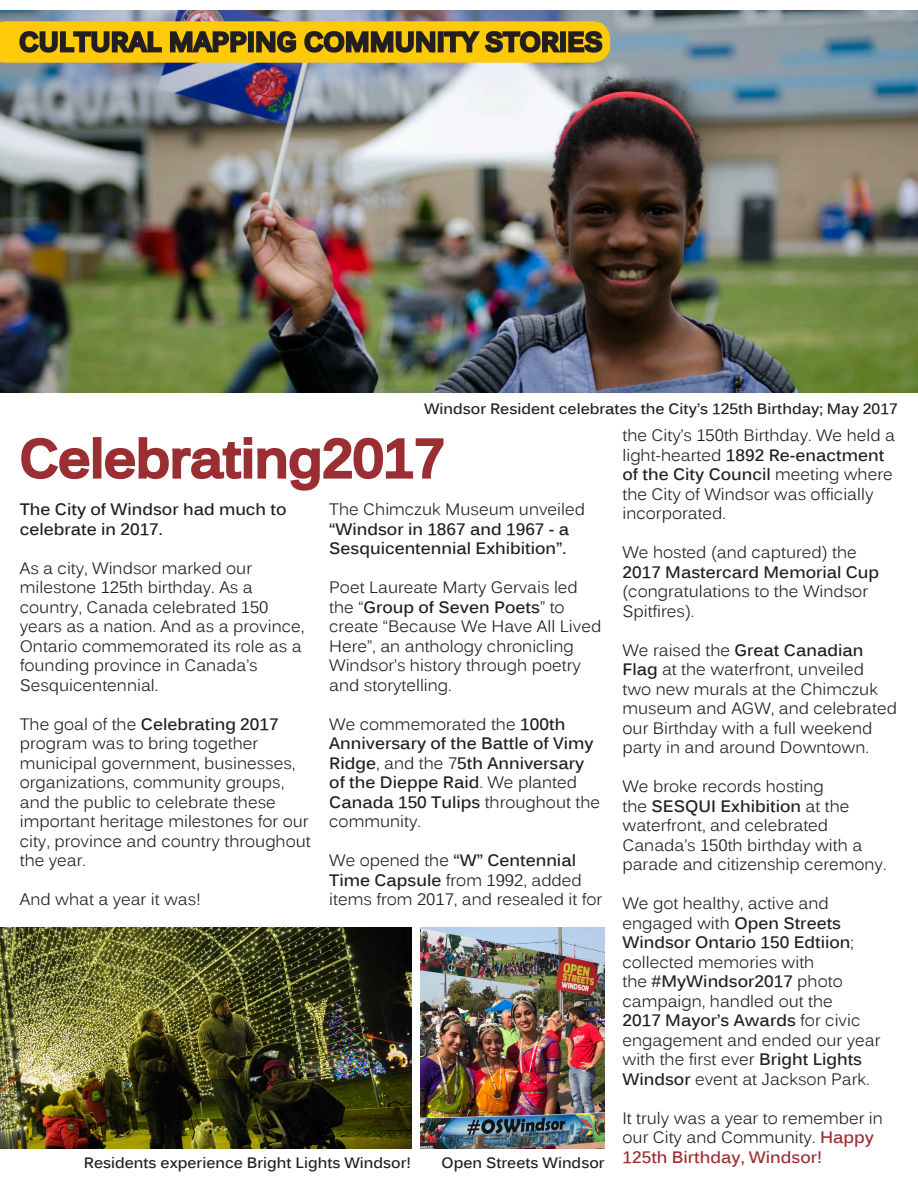
<style>
.page{position:relative;width:918px;height:1188px;background:#fff}
.page>*{position:absolute;margin:0;border:0;box-sizing:border-box;transform-origin:0 0}
.t1{font:700 52.5px "Kalinga";color:#9a2e32}
.t2{font:16.5px/19.5px "Kalinga";color:#231f20}
.t3{font:700 16.5px/19.5px "Kalinga";color:#231f20}
.t4{font:700 15px "Kalinga";color:#231f20}
.s1{font-weight:700}
.s2{font-weight:400}
.s3{font-weight:700;color:#9a2e32}
</style>
<div class="page">
<img style="left:420px;top:927px;width:185px;height:222px">
<img style="left:0;top:927px;width:411px;height:222px">
<img style="left:0;top:10px;width:918px;height:382px">
<svg style="left:0;top:18px;width:610px;height:45px"></svg>
<svg style="left:21px;top:437px;width:69px;height:43px"></svg>
<div style="left:93px;top:437px;width:8px;height:42px;border:3px solid #9a2e32"></div>
<svg style="left:105px;top:437px;width:339px;height:54px"></svg>
<p class="t4" style="left:424px;top:399px;width:475px">Windsor Resident celebrates the City’s 125th Birthday; May 2017</p>
<h2 class="t1" style="left:20px;top:424px;width:426px">Celebrating2017</h2>
<h3 class="t3" style="left:20px;top:501px;width:268px">The City of Windsor had much to celebrate in 2017.</h3>
<p class="t2" style="left:20px;top:560px;width:286px">As a city, Windsor marked our milestone 125th birthday. As a country, Canada celebrated 150 years as a nation. And as a province,<br>Ontario commemorated its role as a founding province in Canada’s<br>S esquicentennial.</p>
<p class="t2" style="left:20px;top:716px;width:293px">The goal of the <span class="s1">Celebrating 2017 </span>program was to bring together municipal government, businesses, organizations, community groups, and the public to celebrate these important heritage milestones for our city, province and country throughout the year.</p>
<p class="t2" style="left:20px;top:891px;width:183px">And what a year it was!</p>
<p class="t3" style="left:329px;top:501px;width:257px"><span class="s2">The Chimczuk Museum unveiled </span>“Windsor in 1867 and 1967 - a<br>Sesquicentennial Exhibition”.</p>
<p class="t2" style="left:329px;top:579px;width:274px">Poet Laureate Marty Gervais led the “<span class="s1">Group of Seven Poets</span>” to create “Because We Have All Lived<br>Here”, an anthology chronicling<br>Windsor’s history through poetry and storytelling.</p>
<p class="t3" style="left:329px;top:715px;width:272px"><span class="s2">We commemorated the</span> 100th<br>Anniversary of the Battle of Vimy<br>Ridge<span class="s2">, and the 7</span>5th Anniversary of the Dieppe Raid<span class="s2">. We planted<br></span>Canada 150 Tulips <span class="s2">throughout the community.</span></p>
<p class="t2" style="left:329px;top:852px;width:275px">We opened the <span class="s1">“W” Centennial<br>Time Capsule</span> from 1992, added items from 2017, and resealed it for</p>
<p class="t4" style="left:84px;top:1153px;width:329px">Residents experience Bright Lights Windsor!</p>
<p class="t4" style="left:442px;top:1153px;width:165px">Open Streets Windsor</p>
<p class="t2" style="left:622px;top:427px;width:274px">the City’s 150th Birthday. We held a</p>
<p class="t3" style="left:622px;top:447px;width:263px"><span class="s2">light-hearted</span> 1892 Re-enactment</p>
<p class="t3" style="left:622px;top:466px;width:272px">of the City Council <span class="s2">meeting where</span></p>
<p class="t2" style="left:622px;top:486px;width:252px">the City of Windsor was officially</p>
<p class="t2" style="left:622px;top:505px;width:105px">incorporated.</p>
<p class="t2" style="left:622px;top:544px;width:258px">We hosted (and captured) the<br><span class="s1">2017 Mastercard Memorial Cup </span>(congratulations to the Windsor<br>Spitfires).</p>
<p class="t2" style="left:622px;top:642px;width:276px">We raised the <span class="s1">Great Canadian<br>Flag</span> at the waterfront, unveiled two new murals at the Chimczuk museum and AGW, and celebrated our Birthday with a full weekend party in and around Downtown.</p>
<p class="t2" style="left:622px;top:778px;width:266px">We broke records hosting<br>the <span class="s1">SESQUI Exhibition</span> at the waterfront, and celebrated<br>Canada’s 150th birthday with a parade and citizenship ceremony.</p>
<p class="t2" style="left:622px;top:895px;width:259px">We got healthy, active and engaged with <span class="s1">Open Streets<br>Windsor Ontario 150 Edtiion</span>; collected memories with<br>the <span class="s1">#MyWindsor2017</span> photo campaign, handled out the<br><span class="s1">2017 Mayor’s Awards</span> for civic engagement and ended our year with the first ever <span class="s1">Bright Lights<br>Windsor</span> event at Jackson Park.</p>
<p class="t2" style="left:622px;top:1110px;width:262px">It truly was a year to remember in our City and Community. <span class="s3">Happy<br>125th Birthday, Windsor!</span></p>
</div>
